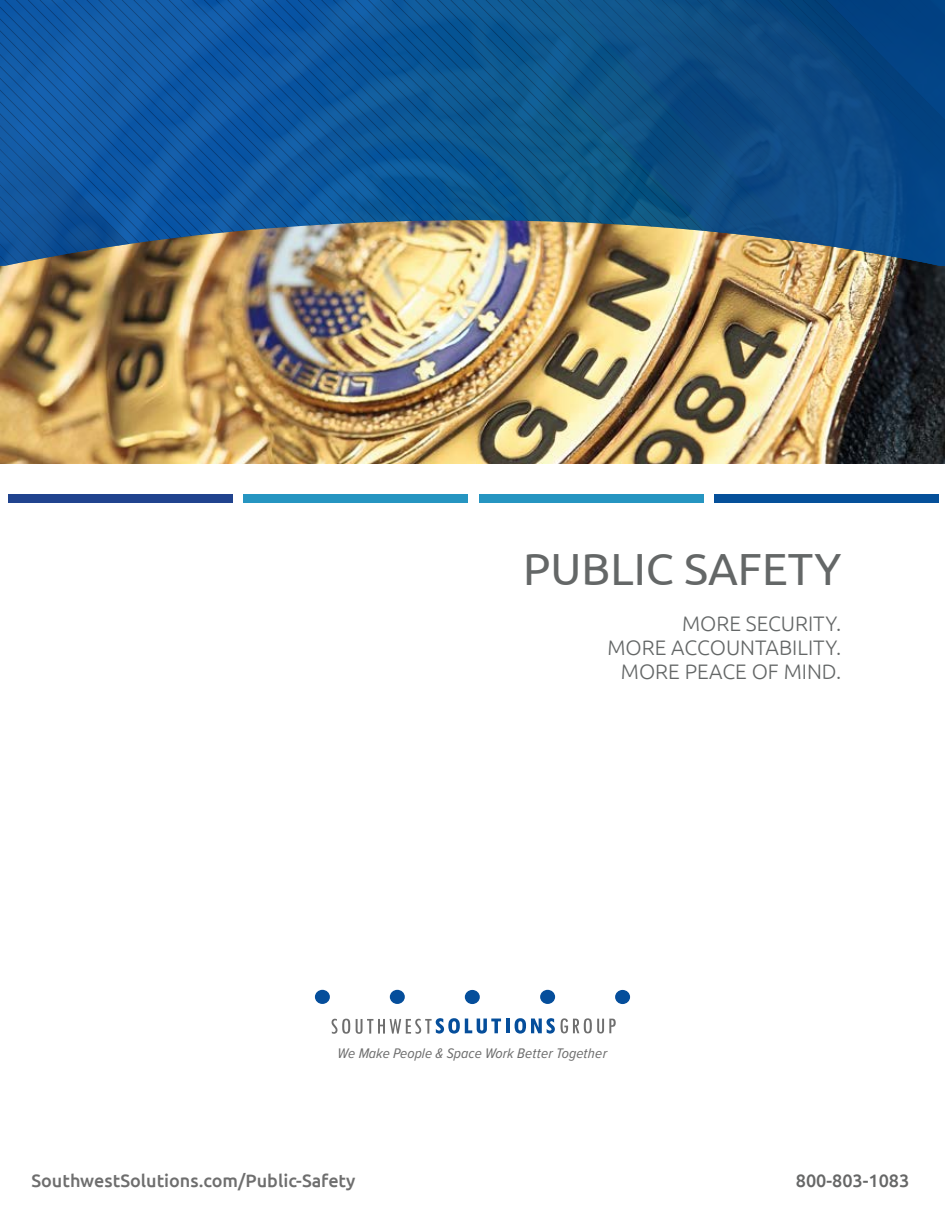
<style>
.page{position:relative;width:945px;height:1215px;background:#fff}
.page>*{position:absolute;margin:0;border:0;box-sizing:border-box;transform-origin:0 0}
.t1{font:45px "Ubuntu";color:#646767}
.t2{font:300 21px/24px "Ubuntu";color:#646767;text-align:right}
.t3{font:500 18px "Ubuntu";color:#6e6e6e}
.t4{font:500 18px "Ubuntu";color:#666767}
.t5{font:italic 14.4px "Proxima Nova Cond";color:#6e6e6e;scale:1.06 1}
</style>
<div class="page">
<img style="left:0;top:266px;width:945px;height:198px">
<svg style="left:168px;top:70px;width:88px;height:45px;background:#0e56a2"></svg>
<svg style="left:0;top:0;width:168px;height:115px;background:#125aa5"></svg>
<svg style="left:0;top:115px;width:256px;height:151px;background:#1f5a96"></svg>
<svg style="left:256px;top:0;width:97px;height:199px;background:#0c559d"></svg>
<svg style="left:353px;top:0;width:592px;height:199px;background:#094b89"></svg>
<svg style="left:413px;top:14px;width:412px;height:185px;background:#0c5086"></svg>
<img style="left:229px;top:199px;width:716px;height:67px">
<div style="left:8px;top:494px;width:225px;height:9px;background:#20438e"></div>
<div style="left:244px;top:494px;width:224px;height:9px;background:#2695c1"></div>
<div style="left:479px;top:494px;width:225px;height:9px;background:#2695c1"></div>
<div style="left:714px;top:494px;width:225px;height:9px;background:#05509a"></div>
<svg style="left:561px;top:1018px;width:55px;height:15px"></svg>
<hr style="left:506px;top:1019px;width:3px;height:14px;background:#054e9b">
<svg style="left:515px;top:1018px;width:40px;height:16px"></svg>
<svg style="left:332px;top:1019px;width:18px;height:15px"></svg>
<svg style="left:356px;top:1018px;width:145px;height:16px"></svg>
<div style="left:615px;top:990px;width:15px;height:14px;background:#054e9b;border-radius:50%"></div>
<div style="left:315px;top:990px;width:15px;height:14px;background:#054e9b;border-radius:50%"></div>
<div style="left:465px;top:990px;width:15px;height:14px;background:#054e9b;border-radius:50%"></div>
<div style="left:390px;top:990px;width:15px;height:14px;background:#054e9b;border-radius:50%"></div>
<div style="left:540px;top:990px;width:15px;height:14px;background:#054e9b;border-radius:50%"></div>
<h1 class="t1" style="left:523px;top:542px;width:320px">PUBLIC SAFETY</h1>
<p class="t2" style="left:607px;top:611px;width:235px">MORE SECURITY.<br>MORE ACCOUNTABILITY.<br>MORE PEACE OF MIND.</p>
<p class="t5" style="left:338px;top:1042px;width:256px">We Make People &amp; Space Work Better Together</p>
<p class="t3" style="left:32px;top:1169px;width:325px">SouthwestSolutions.com/Public-Safety</p>
<p class="t4" style="left:796px;top:1169px;width:115px">800-803-1083</p>
</div>
